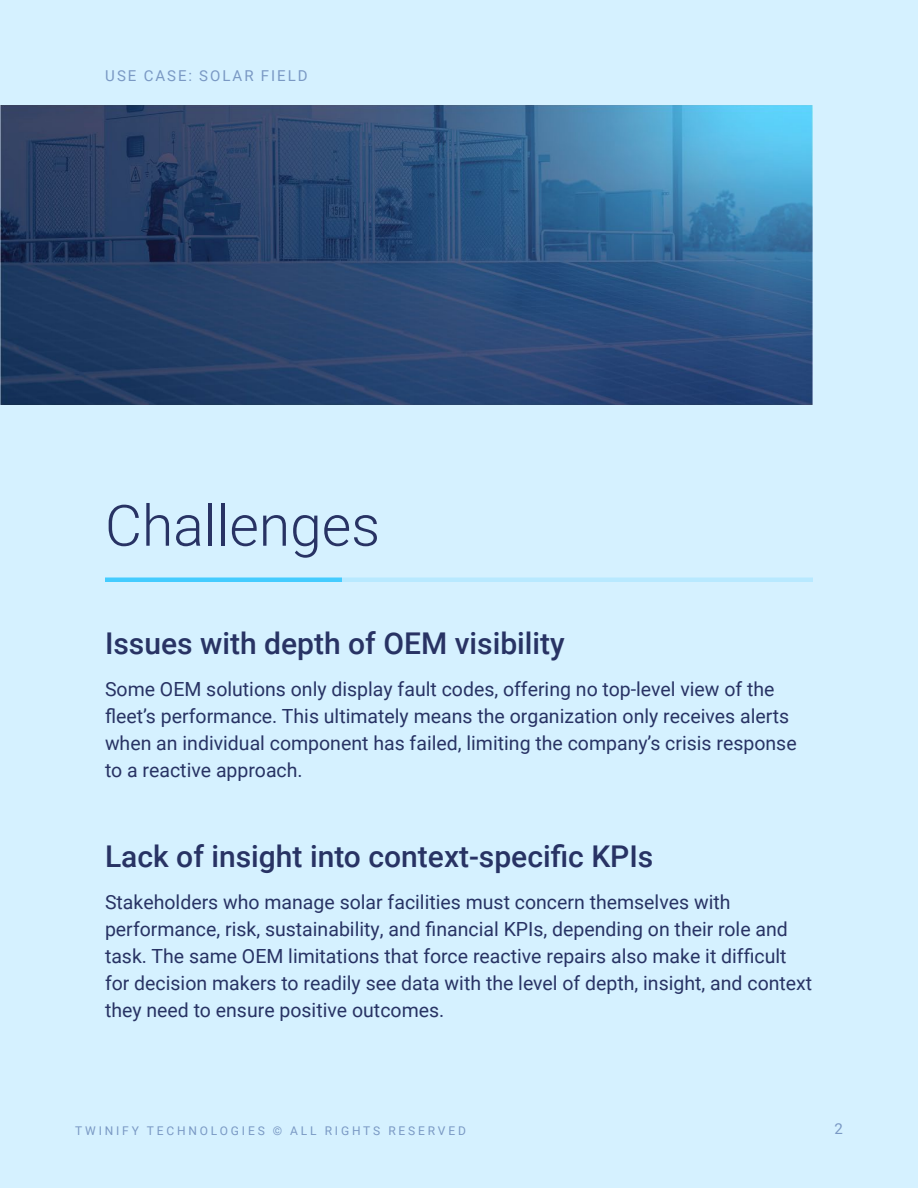
<style>
.page{position:relative;width:918px;height:1188px;background:#d5f1ff}
.page>*{position:absolute;margin:0;border:0;box-sizing:border-box;transform-origin:0 0}
.t1{font:300 57px "Roboto";color:#283364}
.t2{font:500 30px "Roboto";color:#283364}
.t3{font:19.5px/27px "Roboto";color:#283364}
.t4{font:15px "Roboto";letter-spacing:.135em;color:#7a99c4}
.t5{font:12px "Roboto";letter-spacing:.235em;color:#7a99c4}
</style>
<div class="page">
<img style="left:0;top:105px;width:813px;height:300px">
<hr style="left:105px;top:578px;width:237px;height:4px;background:#4cf">
<hr style="left:342px;top:578px;width:471px;height:4px;background:#b8e9ff">
<p class="t4" style="left:105px;top:65px;width:204px">USE CASE: SOLAR FIELD</p>
<h1 class="t1" style="left:105px;top:486px;width:277px">Challenges</h1>
<h2 class="t2" style="left:105px;top:622px;width:461px">Issues with depth of OEM visibility</h2>
<p class="t3" style="left:105px;top:675px;width:693px">Some OEM solutions only display fault codes, offering no top-level view of the fleet’s performance. This ultimately means the organization only receives alerts when an individual component has failed, limiting the company’s crisis response to a reactive approach.</p>
<h2 class="t2" style="left:105px;top:835px;width:550px">Lack of insight into context-specific KPIs</h2>
<p class="t3" style="left:105px;top:888px;width:709px">Stakeholders who manage solar facilities must concern themselves with performance, risk, sustainability, and financial KPIs, depending on their role and task. The same OEM limitations that force reactive repairs also make it difficult for decision makers to readily see data with the level of depth, insight, and context they need to ensure positive outcomes.</p>
<p class="t5" style="left:75px;top:1122px;width:392px">TWINIFY TECHNOLOGIES © ALL RIGHTS RESERVED</p>
<p class="t4" style="left:835px;top:1118px;width:10px">2</p>
</div>
